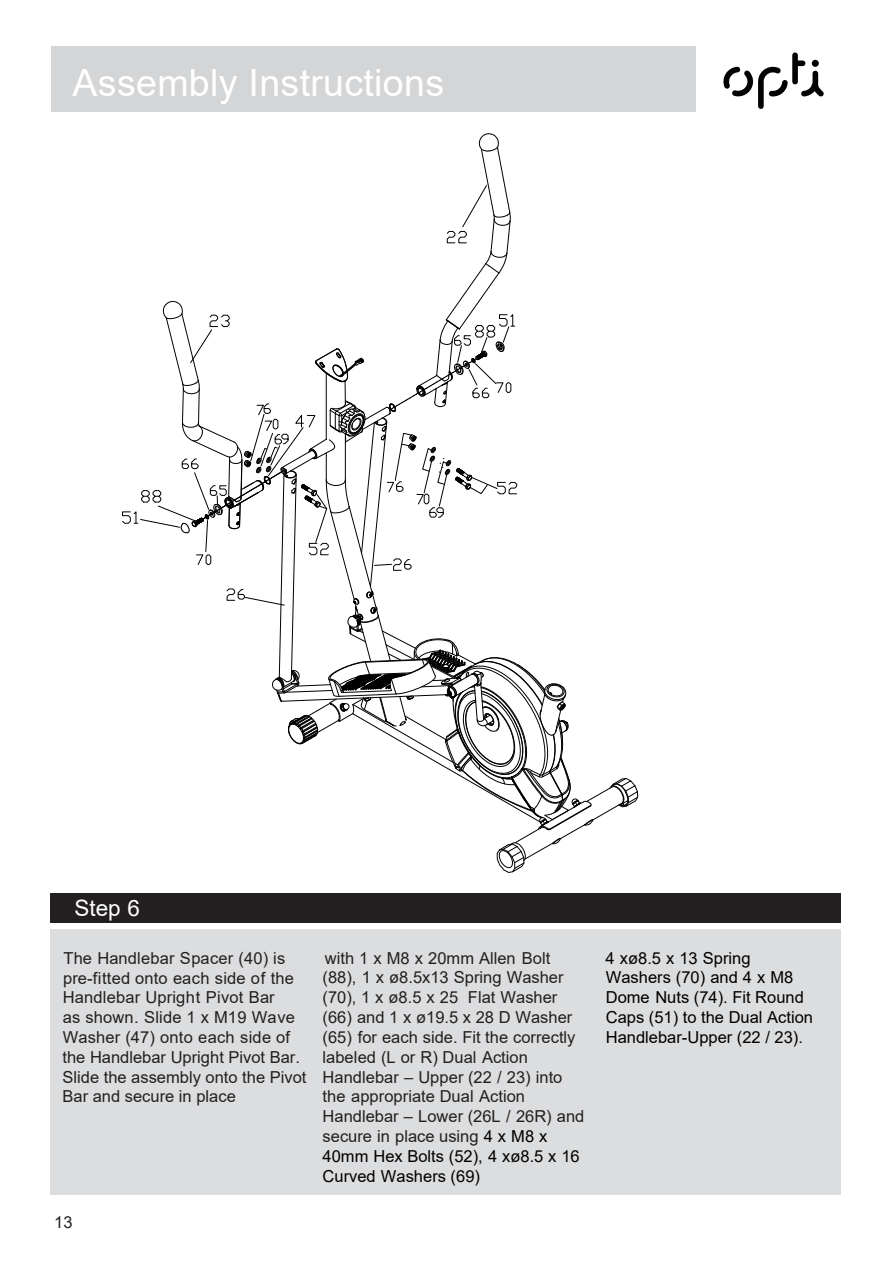
<style>
.page{position:relative;width:893px;height:1263px;background:#fff}
.page>*{position:absolute;margin:0;border:0;box-sizing:border-box;transform-origin:0 0}
.t1{font:37.5px "Arial";letter-spacing:.01em;color:#fff}
.t2{font:22.5px "Arial";color:#fff}
.t3{font:16.5px/19.8px "Arial";color:#231f20}
.t4{font:16.5px/19.8px "Arial";color:#000}
.s1{color:#000}
</style>
<div class="page">
<div style="left:51px;top:46px;width:791px;height:66px;background:#d3d5d7"></div>
<div style="left:696px;top:0;width:197px;height:152px;background:#fff"></div>
<svg style="left:723px;top:53px;width:101px;height:56px"></svg>
<div style="left:50px;top:893px;width:791px;height:30px;background:#231f20"></div>
<div style="left:50px;top:929px;width:791px;height:266px;background:#dcdddf"></div>
<svg style="left:515px;top:788px;width:100px;height:71px"></svg>
<svg style="left:552px;top:837px;width:9px;height:8px"></svg>
<svg style="left:496px;top:842px;width:30px;height:31px"></svg>
<svg style="left:609px;top:778px;width:30px;height:30px"></svg>
<svg style="left:122px;top:133px;width:472px;height:697px"></svg>
<h1 class="t1" style="left:73px;top:57px;width:373px">Assembly Instructions</h1>
<h2 class="t2" style="left:74px;top:893px;width:67px">Step 6</h2>
<p class="t3" style="left:63px;top:948px;width:245px">The Handlebar Spacer (40) is pre-fitted onto each side of the<br>Handlebar Upright Pivot Bar<br>as shown. Slide 1 x M19 Wave<br>Washer (47) onto each side of the Handlebar Upright Pivot Bar.<br>Slide the assembly onto the Pivot<br>Bar and secure in place</p>
<p class="t3" style="left:323px;top:948px;width:263px">with 1 x M8 x 20mm Allen Bolt (88), 1 x ø8.5x13 Spring Washer (70), 1 x ø8.5 x 25 Flat Washer (66) and 1 x ø19.5 x 28 D Washer (65) for each side. Fit the correctly labeled (L or R) Dual Action<br>Handlebar – Upper (22 / 23) into the appropriate Dual Action<br>Handlebar – Lower (26L / 26R) and secure in place using <span class="s1">4 x M8 x<br>40mm Hex Bolts (52), 4 xø8.5 x 16<br>Curved Washers (69)</span></p>
<p class="t4" style="left:606px;top:948px;width:209px">4 xø8.5 x 13 Spring<br>Washers (70) and 4 x M8<br>Dome Nuts (74). Fit Round<br>Caps (51) to the Dual Action<br>Handlebar-Upper (22 / 23).</p>
<p class="t3" style="left:54px;top:1212px;width:20px">13</p>
</div>
